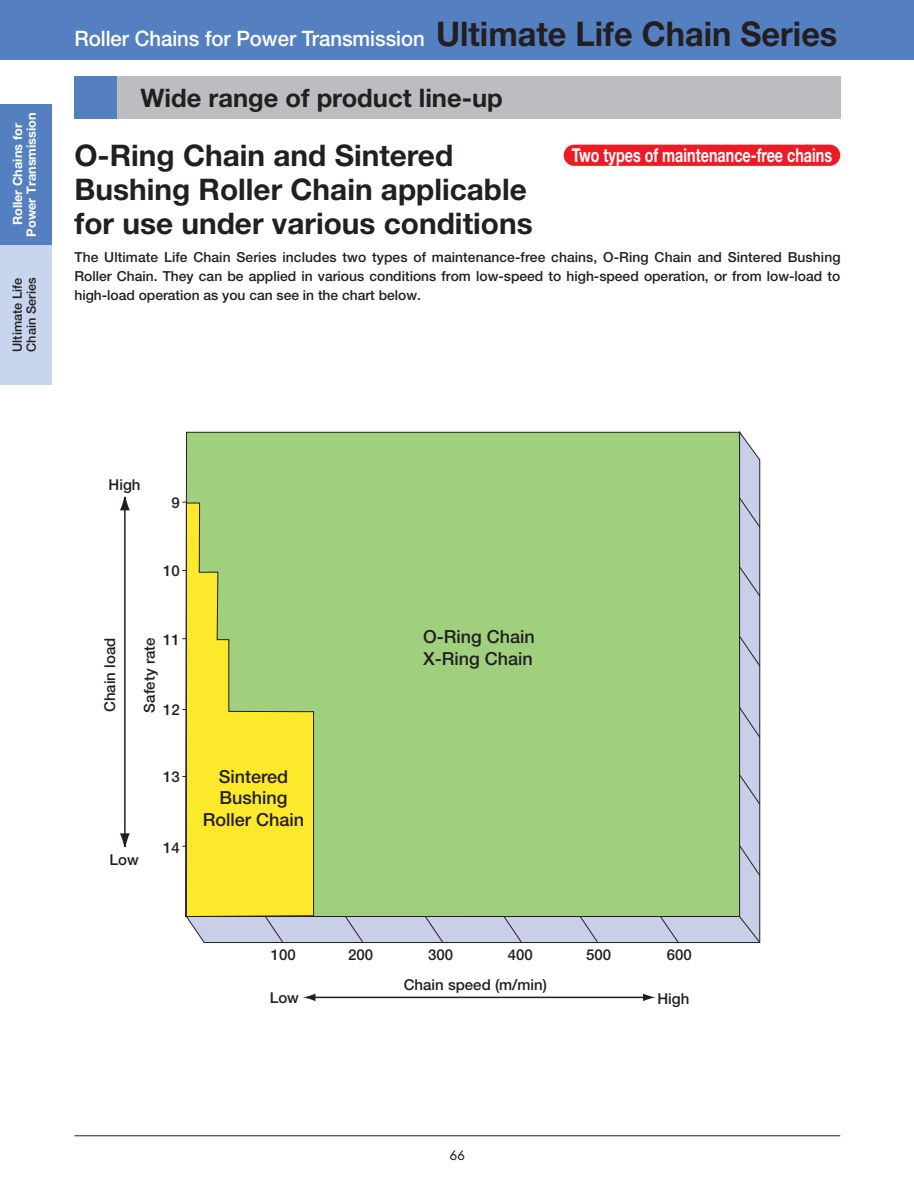
<style>
.page{position:relative;width:914px;height:1190px;background:#fff}
.page>*{position:absolute;margin:0;border:0;box-sizing:border-box;transform-origin:0 0}
.t1{font:700 34.05px "Helvetica Neue";color:#231f20;scale:.96 1}
.t2{font:700 29.7px/34px "Helvetica Neue";color:#231f20}
.t3{font:700 25.5px "Helvetica Neue";color:#231f20}
.t4{font:500 21.3px "Helvetica Neue";color:#fff;scale:.96 1}
.t5{font:700 19.2px "Helvetica Neue";color:#fff;scale:.75 1}
.t6{font:500 18px/21.8px "Helvetica Neue";color:#231f20}
.t7{font:500 15px "Helvetica Neue";color:#231f20}
.t8{font:500 13.8px/19.2px "Helvetica Neue";color:#231f20;text-align:justify}
.t9{font:700 12.75px/13.8px "Helvetica Neue";color:#fff;text-align:center}
.t10{font:500 12.75px/13.8px "Helvetica Neue";color:#231f20}
.t11{font:12.75px "Futura";color:#231f20}
</style>
<div class="page">
<div style="left:0;top:0;width:914px;height:60px;background:#5480c1"></div>
<div style="left:0;top:244px;width:51px;height:141px;background:#c7d5ee"></div>
<div style="left:0;top:104px;width:51px;height:140px;background:#5480c1"></div>
<hr style="left:74px;top:1135px;width:766px;height:1px;background:#231f20">
<hr style="left:124px;top:507px;width:2px;height:329px;background:#231f20">
<svg style="left:120px;top:832px;width:10px;height:15px"></svg>
<svg style="left:120px;top:496px;width:10px;height:15px"></svg>
<hr style="left:313px;top:996px;width:332px;height:2px;background:#231f20">
<svg style="left:643px;top:993px;width:12px;height:8px"></svg>
<svg style="left:303px;top:993px;width:12px;height:8px"></svg>
<svg style="left:185px;top:431px;width:575px;height:512px;background:#abd07a"></svg>
<svg style="left:264px;top:916px;width:19px;height:27px"></svg>
<svg style="left:344px;top:916px;width:19px;height:27px"></svg>
<svg style="left:424px;top:916px;width:19px;height:27px"></svg>
<svg style="left:503px;top:916px;width:19px;height:27px"></svg>
<svg style="left:579px;top:916px;width:19px;height:27px"></svg>
<svg style="left:659px;top:915px;width:20px;height:28px"></svg>
<svg style="left:738px;top:915px;width:22px;height:28px"></svg>
<svg style="left:738px;top:844px;width:22px;height:32px"></svg>
<svg style="left:738px;top:773px;width:23px;height:32px"></svg>
<svg style="left:738px;top:706px;width:23px;height:32px"></svg>
<svg style="left:738px;top:635px;width:23px;height:32px"></svg>
<svg style="left:738px;top:566px;width:23px;height:31px"></svg>
<svg style="left:739px;top:497px;width:22px;height:31px"></svg>
<div style="left:74px;top:77px;width:43px;height:42px;background:#5480c1"></div>
<div style="left:117px;top:77px;width:723px;height:42px;background:#bbbdc0"></div>
<div style="left:563px;top:145px;width:277px;height:21px;background:#ed1c24;border-radius:11px"></div>
<p class="t9" style="left:10px;top:236px;width:126px;rotate:-90deg">Roller Chains for<br>Power Transmission</p>
<p class="t10" style="left:10px;top:352px;width:76px;rotate:-90deg">Ultimate Life<br>Chain Series</p>
<h3 class="t4" style="left:74px;top:25px;width:366px">Roller Chains for Power Transmission</h3>
<h1 class="t1" style="left:436px;top:12px;width:419px">Ultimate Life Chain Series</h1>
<h3 class="t3" style="left:140px;top:82px;width:364px">Wide range of product line-up</h3>
<h2 class="t2" style="left:74px;top:138px;width:459px">O-Ring Chain and Sintered<br>Bushing Roller Chain applicable for use under various conditions</h2>
<p class="t8" style="left:74px;top:247px;width:767px">The Ultimate Life Chain Series includes two types of maintenance-free chains O, -Ring Chain and Sintered Bushing Roller Chain. They can be applied in various conditions from low-speed to high-speed operation, or from low-load to high-load operation as you can see in the chart below.</p>
<h3 class="t5" style="left:572px;top:143px;width:348px">Two types of maintenance-free chains</h3>
<p class="t7" style="left:109px;top:475px;width:33px">High</p>
<p class="t7" style="left:171px;top:494px;width:10px">9</p>
<p class="t7" style="left:163px;top:561px;width:18px">10</p>
<p class="t7" style="left:163px;top:630px;width:18px">11</p>
<p class="t7" style="left:101px;top:712px;width:76px;rotate:-90deg">Chain load</p>
<p class="t7" style="left:141px;top:712px;width:77px;rotate:-90deg">Safety rate</p>
<p class="t7" style="left:163px;top:700px;width:18px">12</p>
<p class="t7" style="left:109px;top:850px;width:31px">Low</p>
<p class="t7" style="left:163px;top:768px;width:18px">13</p>
<p class="t7" style="left:163px;top:838px;width:18px">14</p>
<h3 class="t6" style="left:203px;top:765px;width:103px;text-align:center">Sintered<br>Bushing<br>Roller Chain</h3>
<p class="t7" style="left:271px;top:946px;width:27px">100</p>
<p class="t7" style="left:270px;top:988px;width:31px">Low</p>
<h3 class="t6" style="left:423px;top:625px;width:113px">O-Ring Chain<br>X-Ring Chain</h3>
<p class="t7" style="left:348px;top:946px;width:27px">200</p>
<p class="t7" style="left:428px;top:946px;width:27px">300</p>
<p class="t7" style="left:508px;top:946px;width:27px">400</p>
<p class="t7" style="left:404px;top:975px;width:145px">Chain speed m( /min(</p>
<p class="t7" style="left:586px;top:946px;width:27px">500</p>
<p class="t7" style="left:666px;top:946px;width:27px">600</p>
<p class="t7" style="left:657px;top:989px;width:33px">High</p>
<p class="t11" style="left:450px;top:1146px;width:16px">66</p>
</div>
